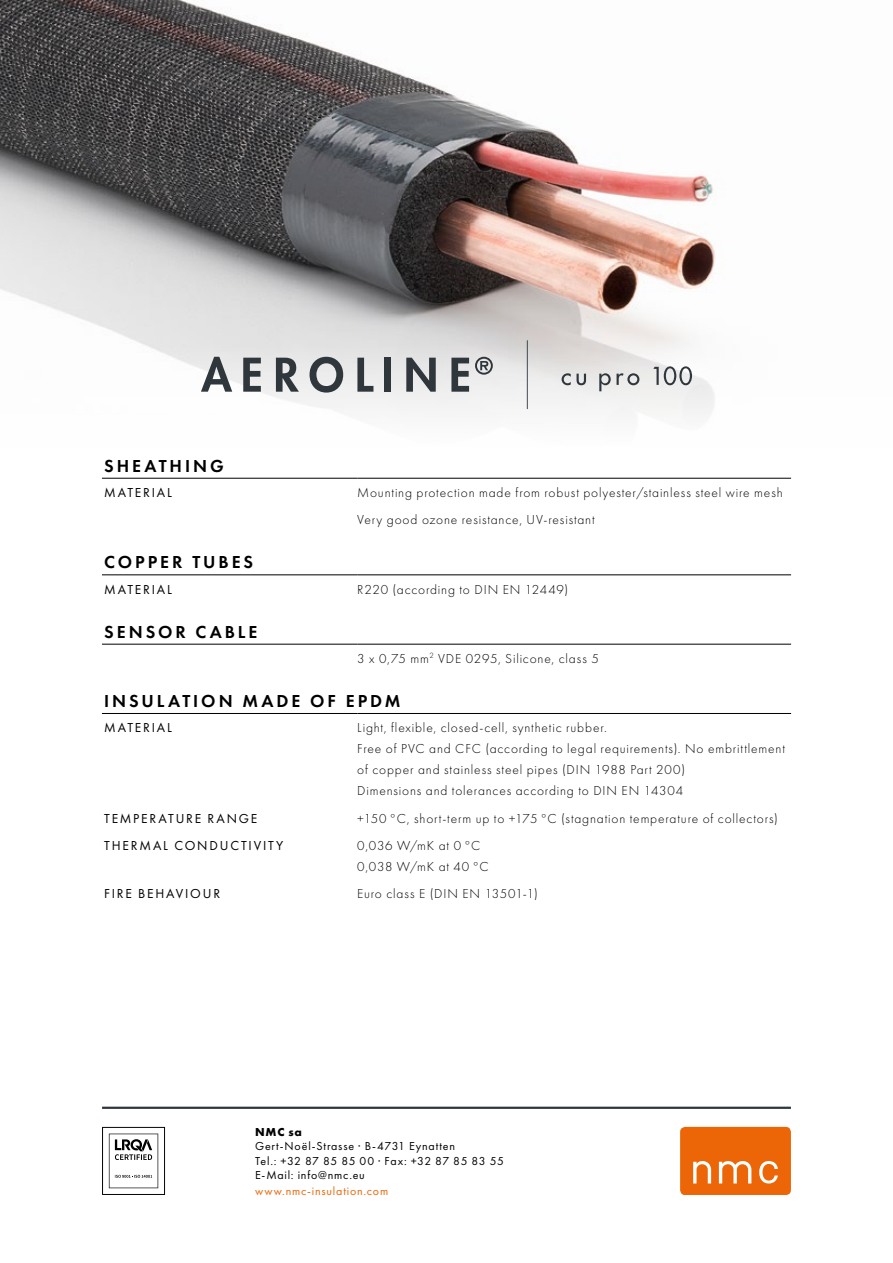
<style>
.page{position:relative;width:893px;height:1263px;background:#fff}
.page>*{position:absolute;margin:0;border:0;box-sizing:border-box;transform-origin:0 0}
.t1{font:600 18px "Futura PT";letter-spacing:.165em;color:#000}
.t2{font:300 13.5px/21px "Futura PT";letter-spacing:.06em;color:#000}
.t3{font:13.5px "Futura PT";letter-spacing:.135em;color:#000}
.t4{font:12px/14.4px "Futura PT";letter-spacing:.065em;color:#000}
.t5{font:12px "Futura PT";letter-spacing:.065em;color:#ec6608}
.t6{font:700 12px "Futura PT";color:#000}
</style>
<div class="page">
<svg style="left:102px;top:1127px;width:63px;height:68px"></svg>
<div style="left:680px;top:1127px;width:111px;height:68px;background:#ec6608;border-radius:5px"></div>
<svg style="left:693px;top:1161px;width:85px;height:22px"></svg>
<hr style="left:102px;top:1107px;width:689px;height:2px;background:#2f373d">
<img style="left:0;top:0;width:716px;height:415px">
<svg style="left:201px;top:357px;width:31px;height:35px"></svg>
<svg style="left:243px;top:358px;width:18px;height:34px"></svg>
<svg style="left:276px;top:358px;width:23px;height:34px"></svg>
<svg style="left:310px;top:357px;width:33px;height:36px"></svg>
<svg style="left:357px;top:358px;width:16px;height:34px"></svg>
<div style="left:384px;top:358px;width:7px;height:34px;background:#2f373d"></div>
<svg style="left:406px;top:358px;width:30px;height:34px"></svg>
<svg style="left:451px;top:358px;width:18px;height:34px"></svg>
<svg style="left:475px;top:357px;width:18px;height:18px"></svg>
<hr style="left:527px;top:340px;width:1px;height:69px;background:#2f373d">
<svg style="left:562px;top:373px;width:9px;height:12px"></svg>
<svg style="left:577px;top:374px;width:9px;height:11px"></svg>
<svg style="left:599px;top:373px;width:12px;height:18px"></svg>
<svg style="left:617px;top:373px;width:22px;height:12px"></svg>
<svg style="left:653px;top:366px;width:39px;height:19px"></svg>
<hr style="left:102px;top:478px;width:255px;height:1px;background:#000">
<hr style="left:357px;top:478px;width:434px;height:1px;background:#000">
<hr style="left:102px;top:574px;width:255px;height:1px;background:#000">
<hr style="left:357px;top:574px;width:434px;height:1px;background:#000">
<hr style="left:102px;top:644px;width:255px;height:1px;background:#000">
<hr style="left:357px;top:644px;width:434px;height:1px;background:#000">
<hr style="left:102px;top:713px;width:255px;height:1px;background:#000">
<hr style="left:357px;top:713px;width:434px;height:1px;background:#000">
<h1 class="t1" style="left:104px;top:454px;width:121px">SHEATHING</h1>
<p class="t3" style="left:104px;top:484px;width:69px">MATERIAL</p>
<p class="t2" style="left:357px;top:479px;width:427px;line-height:27.3px">Mounting protection made from robust polyester/stainless steel wire mesh<br>Very good ozone resistance, UV-resistant</p>
<h1 class="t1" style="left:104px;top:551px;width:151px">COPPER TUBES</h1>
<p class="t3" style="left:104px;top:581px;width:69px">MATERIAL</p>
<p class="t2" style="left:357px;top:579px;width:213px">R220 (according to DIN EN 12449)</p>
<h1 class="t1" style="left:104px;top:620px;width:155px">SENSOR CABLE</h1>
<p class="t2" style="left:357px;top:648px;width:243px">3 x 0,75 mm<sup>2</sup> VDE 0295, Silicone, class 5</p>
<h1 class="t1" style="left:104px;top:690px;width:298px">INSULATION MADE OF EPDM</h1>
<p class="t3" style="left:104px;top:720px;width:69px">MATERIAL</p>
<p class="t2" style="left:357px;top:717px;width:429px">Light, flexible, closed-cell, synthetic rubber.<br>Free of PVC and CFC (according to legal requirements). No embrittlement of copper and stainless steel pipes (DIN 1988 Part 200)<br>Dimensions and tolerances according to DIN EN 14304</p>
<p class="t3" style="left:104px;top:810px;width:155px">TEMPERATURE RANGE</p>
<p class="t2" style="left:357px;top:808px;width:422px">+150 °C, short-term up to +175 °C (stagnation temperature of collectors)</p>
<p class="t3" style="left:104px;top:837px;width:181px">THERMAL CONDUCTIVITY</p>
<p class="t2" style="left:357px;top:835px;width:133px">0,036 W/mK at 0 °C<br>0,038 W/mK at 40 °C</p>
<p class="t3" style="left:104px;top:886px;width:117px">FIRE BEHAVIOUR</p>
<p class="t2" style="left:357px;top:883px;width:182px">Euro class E (DIN EN 13501-1)</p>
<p class="t6" style="left:255px;top:1124px;width:48px">NMC sa</p>
<p class="t4" style="left:255px;top:1139px;width:250px">Gert-Noël-Strasse · B-4731 Eynatten<br>Tel.: +32 87 85 85 00 · Fax: +32 87 85 83 55<br>E-Mail: info@nmc.eu</p>
<p class="t5" style="left:255px;top:1184px;width:135px">www.nmc-insulation.com</p>
</div>
